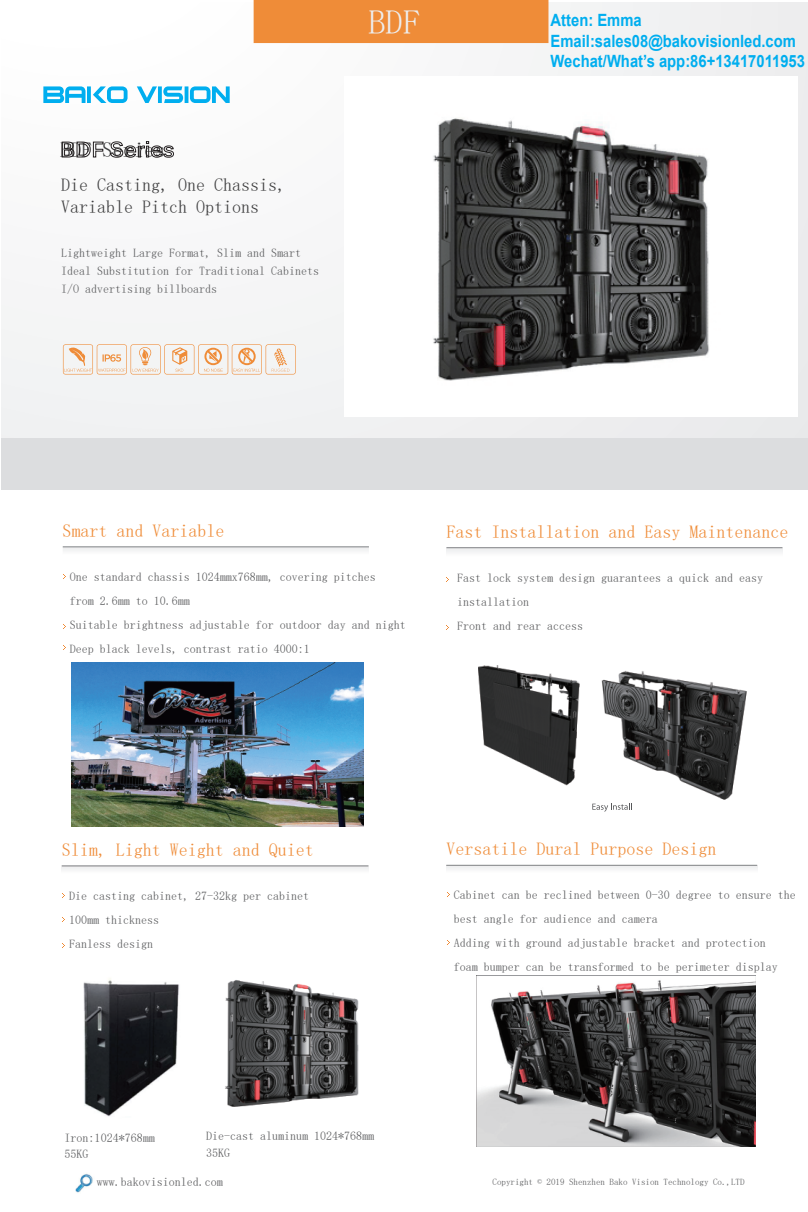
<style>
.page{position:relative;width:808px;height:1212px;background:#fff}
.page>*{position:absolute;margin:0;border:0;box-sizing:border-box;transform-origin:0 0}
.t1{font:700 34.2px "Kalinga";color:#ededed}
.t2{font:700 21px "Kalinga";color:#3e3e3f}
.t3{font:18px "Kalinga";color:#ef8c38}
.t4{font:18px/21.6px "Kalinga";color:#3e3e3f}
.t5{font:700 16.95px/20.2px "Arial";color:#00aeef;scale:.87 1}
.t6{font:12px/24px "Kalinga";color:#57585a}
.t7{font:9px "Kalinga";color:#57585a}
</style>
<div class="page">
<div style="left:2px;top:3px;width:806px;height:460px;background:#fafafa"></div>
<div style="left:2px;top:439px;width:806px;height:51px;background:#dcdddf"></div>
<div style="left:63px;top:547px;width:306px;height:9px;background:#f6f6f7"></div>
<hr style="left:63px;top:547px;width:306px;height:1px;background:#808285">
<div style="left:62px;top:866px;width:306px;height:9px;background:#f6f6f7"></div>
<hr style="left:62px;top:866px;width:306px;height:1px;background:#808285">
<div style="left:446px;top:548px;width:336px;height:10px;background:#f6f6f7"></div>
<hr style="left:446px;top:547px;width:336px;height:1px;background:#808285">
<div style="left:446px;top:865px;width:311px;height:9px;background:#f5f5f6"></div>
<hr style="left:446px;top:865px;width:311px;height:1px;background:#808285">
<svg style="left:63px;top:344px;width:233px;height:30px"></svg>
<div style="left:254px;top:1px;width:294px;height:42px;background:#ef8c38"></div>
<svg style="left:43px;top:86px;width:187px;height:17px"></svg>
<img style="left:478px;top:665px;width:269px;height:135px">
<svg style="left:592px;top:803px;width:40px;height:9px"></svg>
<img style="left:225px;top:980px;width:134px;height:127px">
<svg style="left:62px;top:142px;width:41px;height:15px"></svg>
<svg style="left:110px;top:141px;width:64px;height:17px"></svg>
<img style="left:433px;top:118px;width:276px;height:263px">
<img style="left:71px;top:662px;width:292px;height:164px">
<img style="left:83px;top:979px;width:97px;height:138px">
<img style="left:476px;top:976px;width:279px;height:171px">
<img style="left:75px;top:1174px;width:18px;height:19px">
<h2 class="t2" style="left:60px;top:139px;width:106px">BDF Series</h2>
<h3 class="t4" style="left:61px;top:174px;width:227px">Die Casting, One Chassis,<br>Variable Pitch Options</h3>
<p class="t6" style="left:61px;top:243px;width:260px;line-height:18px">Lightweight Large Format, Slim and Smart<br>Ideal Substitution for Traditional Cabinets<br>I/O advertising billboards</p>
<h1 class="t1" style="left:368px;top:5px;width:53px">BDF</h1>
<h3 class="t5" style="left:551px;top:11px;width:294px">Atten: Emma<br>Email:sales08@bakovisionled.com<br>Wechat/What’s app:86+13417011953</h3>
<h3 class="t3" style="left:62px;top:521px;width:164px">Smart and Variable</h3>
<p class="t6" style="left:70px;top:564px;width:337px">One standard chassis 1024mmx768mm, covering pitches<br>from 2.6mm to 10.6mm<br>Suitable brightness adjustable for outdoor day and night Deep black levels, contrast ratio 4000:1</p>
<h3 class="t3" style="left:446px;top:523px;width:344px">Fast Installation and Easy Maintenance</h3>
<p class="t6" style="left:457px;top:566px;width:307px">Fast lock system design guarantees a quick and easy installation<br>Front and rear access</p>
<h3 class="t3" style="left:62px;top:841px;width:253px">Slim, Light Weight and Quiet</h3>
<h3 class="t3" style="left:446px;top:840px;width:271px">Versatile Dural Purpose Design</h3>
<p class="t6" style="left:69px;top:883px;width:241px">Die casting cabinet, 27-32kg per cabinet<br>100mm thickness<br>Fanless design</p>
<p class="t6" style="left:454px;top:882px;width:344px">Cabinet can be reclined between 0-30 degree to ensure the best angle for audience and camera<br>Adding with ground adjustable bracket and protection<br>foam bumper can be transformed to be perimeter display</p>
<p class="t6" style="left:65px;top:1129px;width:92px;line-height:16.5px">Iron:1024*768mm<br>55KG</p>
<p class="t6" style="left:206px;top:1127px;width:169px;line-height:16.5px">Die-cast aluminum 1024*768mm<br>35KG</p>
<p class="t6" style="left:97px;top:1169px;width:127px">www.bakovisionled.com</p>
<p class="t7" style="left:492px;top:1178px;width:253px">Copyright © 2019 Shenzhen Bako Vision Technology Co.,LTD</p>
</div>
